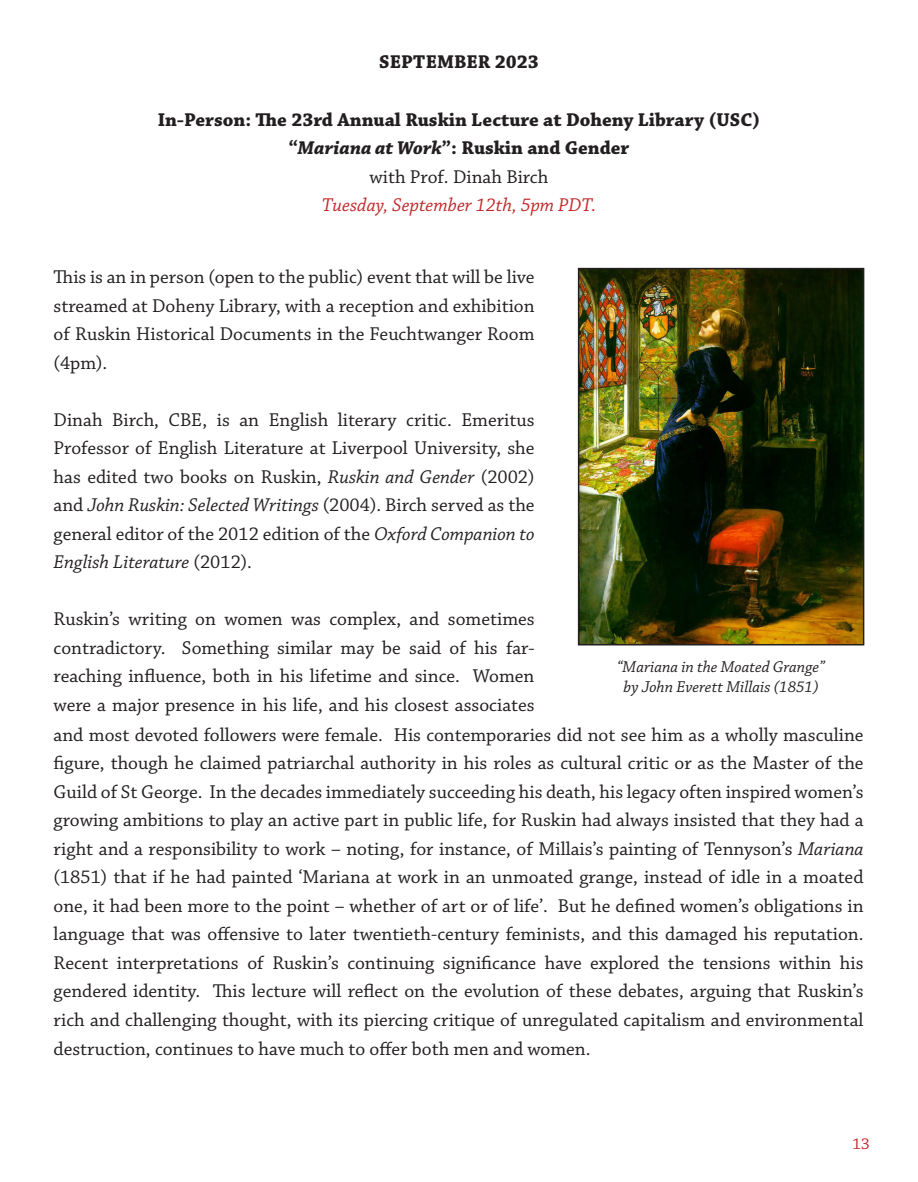
<style>
.page{position:relative;width:918px;height:1182px;background:#fff}
.page>*{position:absolute;margin:0;border:0;box-sizing:border-box;transform-origin:0 0}
.t1{font:19.5px/28.7px "Chaparral Pro";color:#231f20;text-align:justify}
.t2{font:700 19.5px "Chaparral Pro";color:#231f20}
.t3{font:italic 19.5px "Chaparral Pro";color:#c12728}
.t4{font:italic 16.5px "Chaparral Pro";color:#231f20}
.t5{font:16.5px "Chaparral Pro";color:#c12728}
.s1{font-style:italic}
</style>
<div class="page">
<img style="left:581px;top:271px;width:280px;height:371px">
<div style="left:578px;top:268px;width:286px;height:377px;border:2px solid #231f20"></div>
<p class="t2" style="left:379px;top:51px;width:161px">SEPTEMBER 2023</p>
<p class="t2" style="left:158px;top:108px;width:604px">In-Person: The 23rd Annual Ruskin Lecture at Doheny Library (USC)</p>
<p class="t2" style="left:289px;top:136px;width:342px">“<span class="s1">Mariana at Work</span>”: Ruskin and Gender</p>
<p class="t1" style="left:370px;top:163px;width:180px">with Prof. Dinah Birch</p>
<p class="t3" style="left:322px;top:194px;width:276px">Tuesday, September 12th, 5pm PDT.</p>
<p class="t1" style="left:54px;top:263px;width:483px">This is an in person (open to the public) event that will be live streamed at Doheny Library, with a reception and exhibition of Ruskin Historical Documents in the Feuchtwanger Room (4pm).</p>
<p class="t1" style="left:54px;top:406px;width:483px">Dinah Birch, CBE, is an English literary critic. Emeritus Professor of English Literature at Liverpool University, she has edited two books on Ruskin, <span class="s1">Ruskin and Gender</span> (2002) and <span class="s1">John Ruskin: Selected Writings</span> (2004). Birch served as the general editor of the 2012 edition of the <span class="s1">Oxford Companion to English Literature</span> (2012).</p>
<p class="t1" style="left:54px;top:605px;width:812px;text-align:left">Ruskin’s writing on women was complex, and sometimes<br>contradictory. Something similar may be said of his far-<br>reaching influence, both in his lifetime and since. Women<br>were a major presence in his life, and his closest associates<br>and most devoted followers were female. His contemporaries did not see him as a wholly masculine figure, though he claimed patriarchal authority in his roles as cultural critic or as the Master of the Guild of St George. In the decades immediately succeeding his death, his legacy often inspired women’s growing ambitions to play an active part in public life, for Ruskin had always insisted that they had a right and a responsibility to work – noting, for instance, of Millais’s painting of Tennyson’s <span class="s1">Mariana </span>(1851) that if he had painted ‘Mariana at work in an unmoated grange, instead of idle in a moated one, it had been more to the point – whether of art or of life’. But he defined women’s obligations in language that was offensive to later twentieth-century feminists, and this damaged his reputation.<br>Recent interpretations of Ruskin’s continuing significance have explored the tensions within his gendered identity. This lecture will reflect on the evolution of these debates, arguing that Ruskin’s rich and challenging thought, with its piercing critique of unregulated capitalism and environmental destruction, continues to have much to offer both men and women.</p>
<p class="t4" style="left:617px;top:657px;width:209px">“Mariana in the Moated Grange”</p>
<p class="t4" style="left:624px;top:677px;width:196px">by John Everett Millais (1851)</p>
<p class="t5" style="left:852px;top:1134px;width:19px">13</p>
</div>
